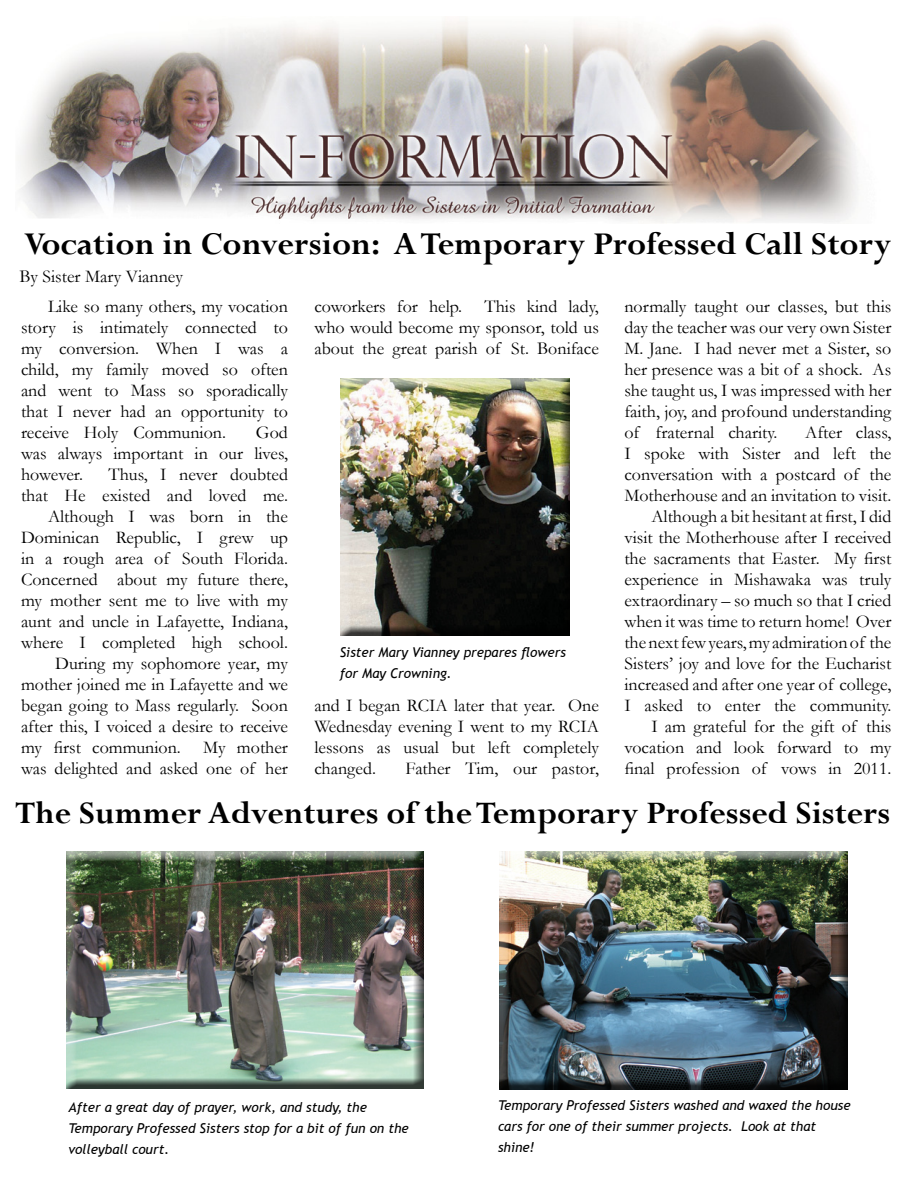
<style>
.page{position:relative;width:918px;height:1188px;background:#fff}
.page>*{position:absolute;margin:0;border:0;box-sizing:border-box;transform-origin:0 0}
.t1{font:700 35.4px "Perpetua";color:#000}
.t2{font:700 34.95px "Perpetua";color:#000}
.t3{font:18px/21px "Garamond";color:#000;text-align:justify}
.t4{font:italic 13.5px/21px "Trebuchet MS";color:#000}
</style>
<div class="page">
<div style="left:64px;top:851px;width:361px;height:238px;background:#000;opacity:.75"></div>
<div style="left:499px;top:851px;width:351px;height:240px;background:#000;opacity:.75"></div>
<img style="left:19px;top:19px;width:840px;height:204px">
<div style="left:340px;top:378px;width:231px;height:259px;background:#000;opacity:.75"></div>
<h1 class="t1" style="left:24px;top:221px;width:869px">Vocation in Conversion: A Temporary Professed Call Story</h1>
<p class="t3" style="left:20px;top:266px;width:165px">By Sister Mary Vianney</p>
<p class="t3" style="left:21px;top:295px;width:269px;text-indent:27px">Like so many others, my vocation story is intimately connected to my conversion. When I was a child, my family moved so often and went to Mass so sporadically that I never had an opportunity to receive Holy Communion.</p>
<p class="t3" style="left:21px;top:421px;width:268px;text-indent:235px">God was always important in our lives, however.</p>
<p class="t3" style="left:21px;top:463px;width:269px;text-align:right">Thus, I never doubted<br>that He existed and loved me.<br>Although I was born in the<br>Dominican Republic, I grew up in a rough area of South Florida.<br>Concerned about my future there, my mother sent me to live with my aunt and uncle in Lafayette, Indiana, where I completed high school.<br>During my sophomore year, my mother joined me in Lafayette and we began going to Mass regularly. Soon after this, I voiced a desire to receive my first communion. My mother was delighted and asked one of her</p>
<p class="t3" style="left:314px;top:295px;width:286px">coworkers for help. This kind lady, who would become my sponsor, told us about the great parish of St. Boniface</p>
<p class="t4" style="left:340px;top:642px;width:228px">Sister Mary Vianney prepares flowers for May Crowning.</p>
<p class="t3" style="left:314px;top:694px;width:286px">and I began RCIA later that year. One Wednesday evening I went to my RCIA lessons as usual but left completely changed.</p>
<p class="t3" style="left:406px;top:757px;width:195px">Father Tim, our pastor,</p>
<p class="t3" style="left:624px;top:295px;width:268px">normally taught our classes, but this day the teacher was our very own Sister M. Jane. I had never met a Sister, so her presence was a bit of a shock. As she taught us, I was impressed with her faith, joy, and profound understanding of fraternal charity.</p>
<p class="t3" style="left:624px;top:421px;width:269px;text-align:right">After class,<br>I spoke with Sister and left the conversation with a postcard of the Motherhouse and an invitation to visit.<br>Although a bit hesitant at first, I did visit the Motherhouse after I received the sacraments that Easter. My first experience in Mishawaka was truly extraordinary – so much so that I cried when it was time to return home! Over the next few years, my admiration of the Sisters’ joy and love for the Eucharist increased and after one year of college, I asked to enter the community.<br>I am grateful for the gift of this vocation and look forward to my final profession of vows in 2011.</p>
<h2 class="t2" style="left:16px;top:791px;width:876px">The Summer Adventures of the Temporary Professed Sisters</h2>
<p class="t4" style="left:68px;top:1097px;width:342px">After a great day of prayer, work, and study, the<br>Temporary Professed Sisters stop for a bit of fun on the volleyball court.</p>
<p class="t4" style="left:498px;top:1095px;width:354px">Temporary Professed Sisters washed and waxed the house cars for one of their summer projects. Look at that shine!</p>
</div>
